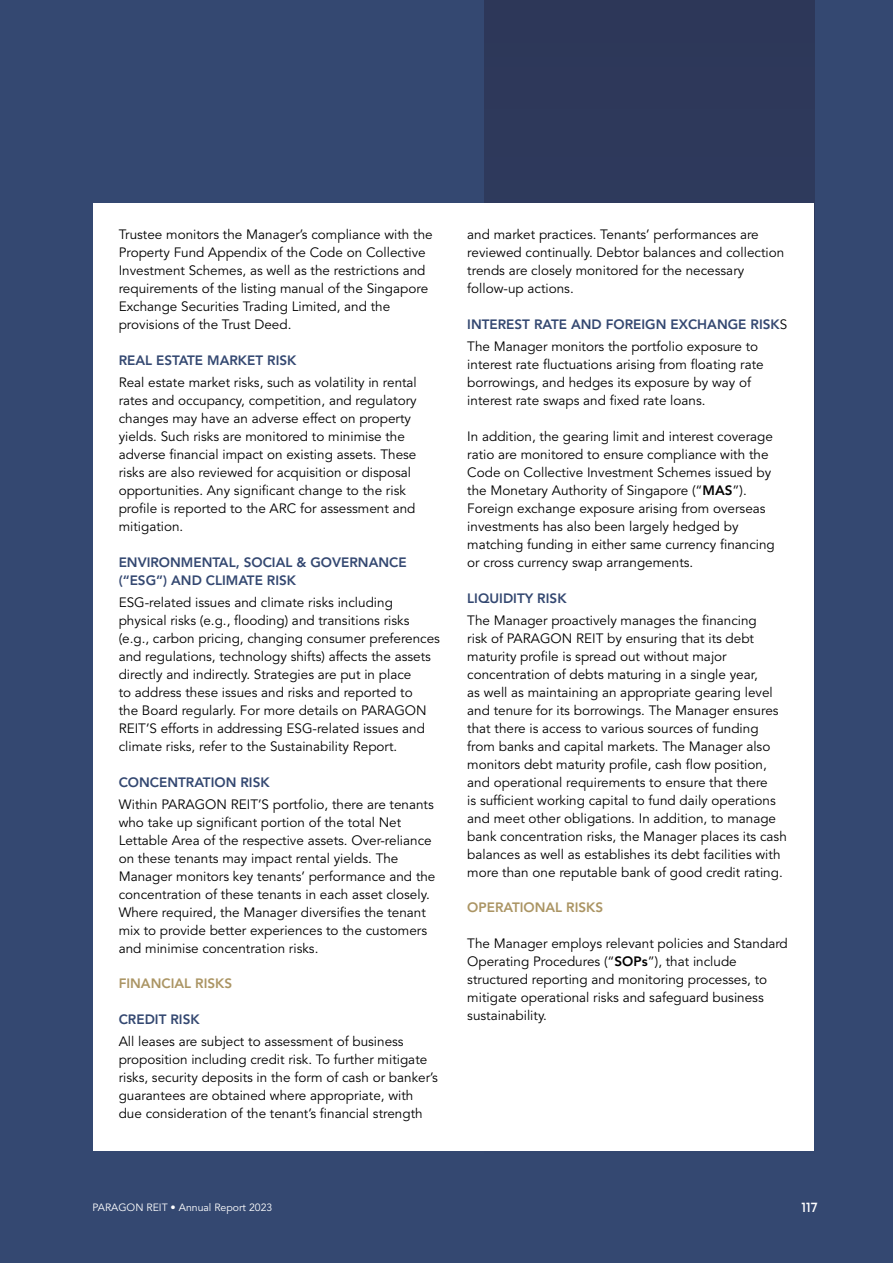
<style>
.page{position:relative;width:893px;height:1263px;background:#344871}
.page>*{position:absolute;margin:0;border:0;box-sizing:border-box;transform-origin:0 0}
.t1{font:13.5px/18px "Avenir LT Std";color:#000}
.t2{font:800 13.5px/18px "Avenir LT Std";color:#344871}
.t3{font:800 13.5px "Avenir LT Std";color:#ab9564}
.t4{font:600 13.5px "Mont";color:#fff}
.t5{font:10.5px "Avenir LT Std";color:#fff}
.s1{font-weight:800;color:#344871}
.s2{font-weight:800}
</style>
<div class="page">
<div style="left:484px;top:0;width:331px;height:1163px;background:#2e385a"></div>
<div style="left:94px;top:203px;width:720px;height:947px;background:#fff"></div>
<p class="t1" style="left:119px;top:225px;width:315px">Trustee monitors the Manager’s compliance with the Property Fund Appendix of the Code on Collective Investment Schemes, as well as the restrictions and requirements of the listing manual of the Singapore Exchange Securities Trading Limited, and the provisions of the Trust Deed.</p>
<p class="t2" style="left:119px;top:351px;width:179px">REAL ESTATE MARKET RISK</p>
<p class="t1" style="left:119px;top:374px;width:300px">Real estate market risks, such as volatility in rental rates and occupancy, competition, and regulatory changes may have an adverse effect on property yields. Such risks are monitored to minimise the adverse financial impact on existing assets. These risks are also reviewed for acquisition or disposal opportunities. Any significant change to the risk profile is reported to the ARC for assessment and mitigation.</p>
<p class="t2" style="left:119px;top:553px;width:289px">ENVIRONMENTAL, SOCIAL &amp; GOVERNANCE (“ESG”) AND CLIMATE RISK</p>
<p class="t1" style="left:119px;top:594px;width:323px">ESG-related issues and climate risks including physical risks (e.g., flooding) and transitions risks (e.g., carbon pricing, changing consumer preferences and regulations, technology shifts) affects the assets directly and indirectly. Strategies are put in place<br>to address these issues and risks and reported to<br>the Board regularly. For more details on PARAGON REIT’S efforts in addressing ESG-related issues and climate risks, refer to the Sustainability Report.</p>
<p class="t2" style="left:119px;top:773px;width:152px">CONCENTRATION RISK</p>
<p class="t1" style="left:119px;top:796px;width:318px">Within PARAGON REIT’S portfolio, there are tenants who take up significant portion of the total Net Lettable Area of the respective assets. Over-reliance on these tenants may impact rental yields. The Manager monitors key tenants’ performance and the concentration of these tenants in each asset closely.<br>Where required, the Manager diversifies the tenant mix to provide better experiences to the customers and minimise concentration risks.</p>
<p class="t3" style="left:119px;top:975px;width:115px">FINANCIAL RISKS</p>
<p class="t2" style="left:119px;top:1010px;width:82px">CREDIT RISK</p>
<p class="t1" style="left:119px;top:1032px;width:321px">All leases are subject to assessment of business proposition including credit risk. To further mitigate risks, security deposits in the form of cash or banker’s guarantees are obtained where appropriate, with due consideration of the tenant’s financial strength</p>
<p class="t1" style="left:467px;top:225px;width:319px">and market practices. Tenants’ performances are reviewed continually. Debtor balances and collection trends are closely monitored for the necessary follow-up actions.</p>
<p class="t1" style="left:467px;top:313px;width:321px;line-height:22.2px"><span class="s1">INTEREST RATE AND FOREIGN EXCHANGE RISK</span>S<br>The Manager monitors the portfolio exposure to</p>
<p class="t1" style="left:467px;top:356px;width:298px">interest rate fluctuations arising from floating rate borrowings, and hedges its exposure by way of interest rate swaps and fixed rate loans.</p>
<p class="t1" style="left:467px;top:428px;width:309px">In addition, the gearing limit and interest coverage ratio are monitored to ensure compliance with the Code on Collective Investment Schemes issued by the Monetary Authority of Singapore (“<span class="s2">MAS</span>”).<br>Foreign exchange exposure arising from overseas investments has also been largely hedged by matching funding in either same currency financing or cross currency swap arrangements.</p>
<p class="t2" style="left:467px;top:589px;width:101px">LIQUIDITY RISK</p>
<p class="t1" style="left:467px;top:612px;width:321px">The Manager proactively manages the financing<br>risk of PARAGON REIT by ensuring that its debt maturity profile is spread out without major concentration of debts maturing in a single year,<br>as well as maintaining an appropriate gearing level and tenure for its borrowings. The Manager ensures that there is access to various sources of funding from banks and capital markets. The Manager also monitors debt maturity profile, cash flow position, and operational requirements to ensure that there<br>is sufficient working capital to fund daily operations and meet other obligations. In addition, to manage bank concentration risks, the Manager places its cash balances as well as establishes its debt facilities with more than one reputable bank of good credit rating.</p>
<p class="t3" style="left:467px;top:900px;width:137px">OPERATIONAL RISKS</p>
<p class="t1" style="left:467px;top:935px;width:322px">The Manager employs relevant policies and Standard Operating Procedures (“<span class="s2">SOPs</span>”), that include structured reporting and monitoring processes, to mitigate operational risks and safeguard business sustainability.</p>
<p class="t5" style="left:93px;top:1201px;width:181px">PARAGON REIT • Annual Report 2023</p>
<p class="t4" style="left:801px;top:1198px;width:18px">117</p>
</div>
